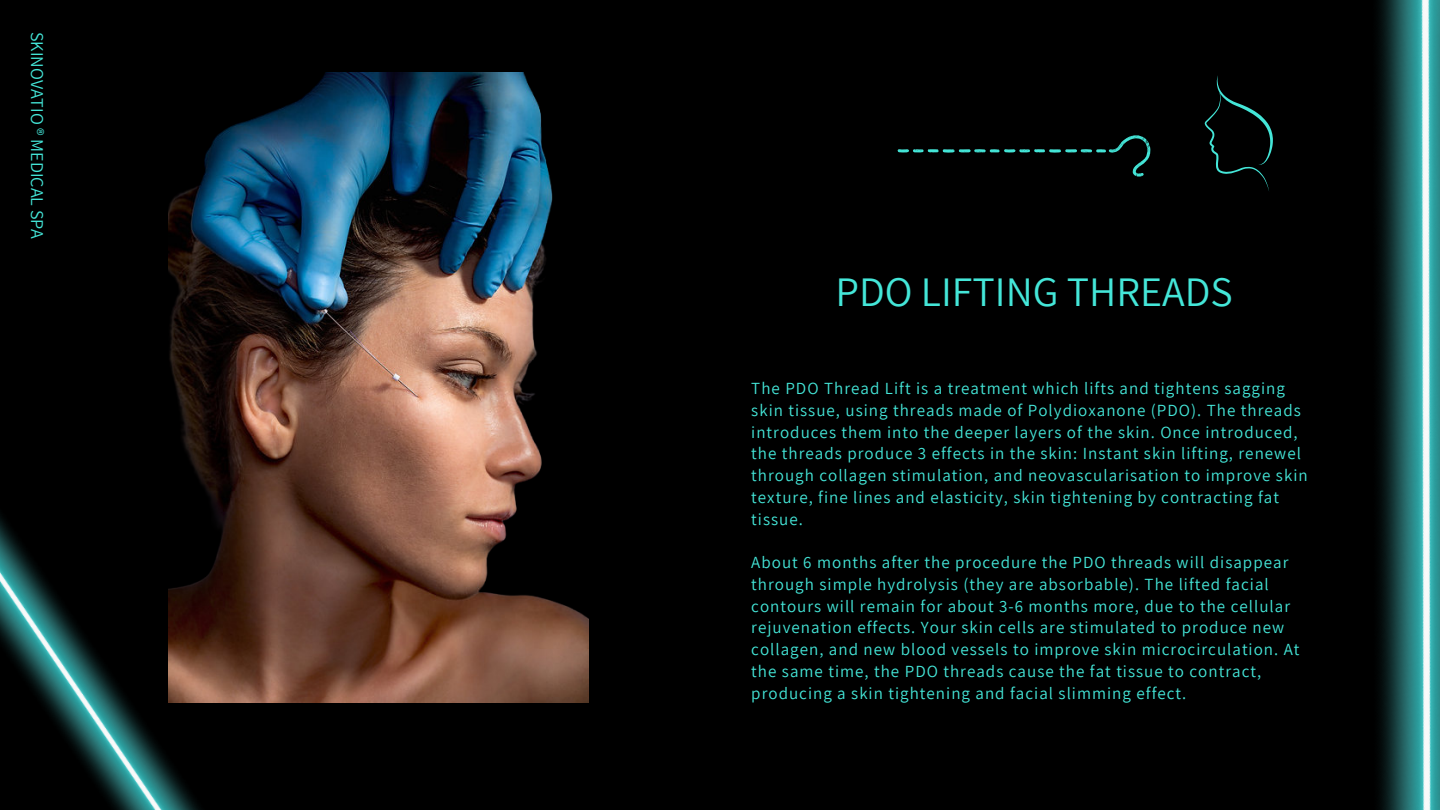
<style>
.page{position:relative;width:1440px;height:810px;background:#000}
.page>*{position:absolute;margin:0;border:0;box-sizing:border-box;transform-origin:0 0}
.t1{font:42px "Assistant";color:#44e6d8}
.t2{font:18px "Assistant";color:#44e6d8}
.t3{font:17px/21.8px "Assistant";letter-spacing:.06em;color:#44e6d8}
</style>
<div class="page">
<img style="left:168px;top:72px;width:421px;height:631px">
<img style="left:897px;top:0;width:543px;height:810px">
<img style="left:0;top:335px;width:457px;height:475px">
<svg style="left:1205px;top:75px;width:68px;height:117px"></svg>
<p class="t2" style="left:50px;top:32px;width:209px;rotate:90deg">SKINOVATIO ® MEDICAL SPA</p>
<h1 class="t1" style="left:835px;top:263px;width:399px">PDO LIFTING THREADS</h1>
<p class="t3" style="left:751px;top:377px;width:558px">The PDO Thread Lift is a treatment which lifts and tightens sagging skin tissue, using threads made of Polydioxanone (PDO). The threads introduces them into the deeper layers of the skin. Once introduced, the threads produce 3 effects in the skin: Instant skin lifting, renewel through collagen stimulation, and neovascularisation to improve skin texture, fine lines and elasticity, skin tightening by contracting fat tissue.</p>
<p class="t3" style="left:751px;top:551px;width:550px">About 6 months after the procedure the PDO threads will disappear through simple hydrolysis (they are absorbable). The lifted facial contours will remain for about 3-6 months more, due to the cellular rejuvenation effects. Your skin cells are stimulated to produce new collagen, and new blood vessels to improve skin microcirculation. At the same time, the PDO threads cause the fat tissue to contract, producing a skin tightening and facial slimming effect.</p>
</div>
